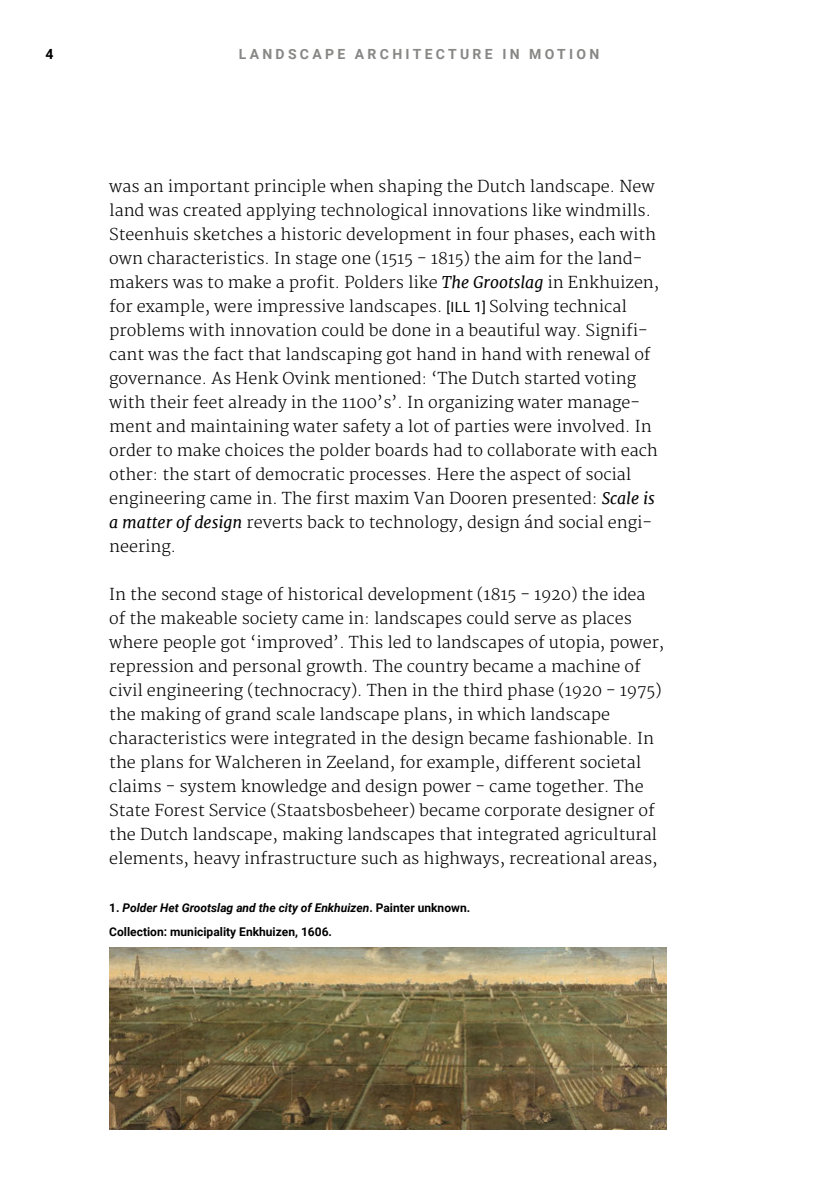
<style>
.page{position:relative;width:840px;height:1191px;background:#fff}
.page>*{position:absolute;margin:0;border:0;box-sizing:border-box;transform-origin:0 0}
.t1{font:300 16px/24px "Merriweather";color:#000}
.t2{font:700 14px "Roboto";letter-spacing:.235em;color:#878786}
.t3{font:700 14px "Roboto";color:#000}
.t4{font:700 12px/24px "Roboto";color:#000}
.s1{font-weight:400;font-style:italic}
.s2{font-family:"Roboto";font-weight:400;font-size:14px}
.s3{font-style:italic}
</style>
<div class="page">
<img style="left:109px;top:948px;width:557px;height:181px">
<p class="t3" style="left:45px;top:44px;width:10px">4</p>
<p class="t2" style="left:238px;top:44px;width:362px">LANDSCAPE ARCHITECTURE IN MOTION</p>
<p class="t1" style="left:109px;top:175px;width:551px">was an important principle when shaping the Dutch landscape. New land was created applying technological innovations like windmills.<br>Steenhuis sketches a historic development in four phases, each with own characteristics. In stage one (1515 - 1815) the aim for the land&shy;makers was to make a profit. Polders like <span class="s1">The Grootslag</span> in Enkhuizen, for example, were impressive landscapes. <span class="s2">[ILL 1]</span> Solving technical problems with innovation could be done in a beautiful way. Signifi&shy;cant was the fact that landscaping got hand in hand with renewal of governance. As Henk Ovink mentioned: ‘The Dutch started voting with their feet already in the 1100’s’. In organizing water manage&shy;ment and maintaining water safety a lot of parties were involved. In order to make choices the polder boards had to collaborate with each other: the start of democratic processes. Here the aspect of social engineering came in. The first maxim Van Dooren presented: <span class="s1">Scale is a matter of design</span> reverts back to technology, design ánd social engi&shy;neering.</p>
<p class="t1" style="left:109px;top:583px;width:556px">In the second stage of historical development (1815 - 1920) the idea of the makeable society came in: landscapes could serve as places where people got ‘improved’. This led to landscapes of utopia, power, repression and personal growth. The country became a machine of civil engineering (technocracy). Then in the third phase (1920 - 1975) the making of grand scale landscape plans, in which landscape characteristics were integrated in the design became fashionable. In the plans for Walcheren in Zeeland, for example, different societal claims - system knowledge and design power - came together. The State Forest Service (Staatsbosbeheer) became corporate designer of the Dutch landscape, making landscapes that integrated agricultural elements, heavy infrastructure such as highways, recreational areas,</p>
<p class="t4" style="left:109px;top:895px;width:362px">1. <span class="s3">Polder Het Grootslag and the city of Enkhuizen</span>. Painter unknown.<br>Collection: municipality Enkhuizen, 1606.</p>
</div>
